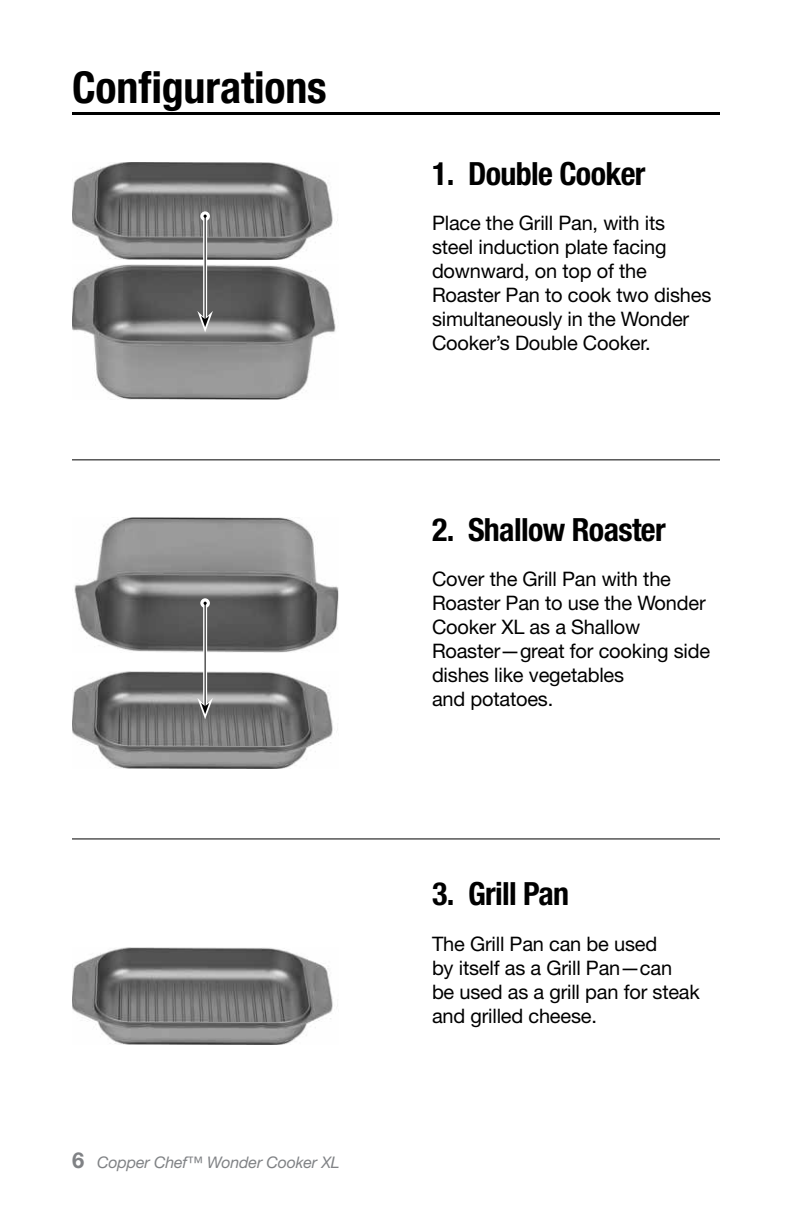
<style>
.page{position:relative;width:792px;height:1224px;background:#fff}
.page>*{position:absolute;margin:0;border:0;box-sizing:border-box;transform-origin:0 0}
.t1{font:700 condensed 44px "Helvetica Neue LT Std";letter-spacing:-.005em;color:#000}
.t2{font:700 condensed 32px "Helvetica Neue LT Std";letter-spacing:-.02em;color:#000}
.t3{font:20px/24px "Helvetica Neue LT Std";letter-spacing:-.01em;color:#000}
.t4{font:italic 16px "Helvetica Neue LT Std";letter-spacing:-.01em;color:#808285}
.s1{font-weight:700;font-style:normal;font-size:22px}
</style>
<div class="page">
<hr style="left:72px;top:112px;width:648px;height:3px;background:#000">
<img style="left:72px;top:265px;width:264px;height:135px">
<img style="left:74px;top:518px;width:264px;height:135px">
<img style="left:72px;top:162px;width:266px;height:97px">
<img style="left:72px;top:672px;width:266px;height:97px">
<img style="left:72px;top:947px;width:266px;height:97px">
<svg style="left:203px;top:221px;width:4px;height:90px"></svg>
<svg style="left:200px;top:211px;width:10px;height:10px"></svg>
<hr style="left:205px;top:216px;width:1px;height:103px;background:#000">
<svg style="left:197px;top:311px;width:16px;height:21px"></svg>
<hr style="left:72px;top:459px;width:648px;height:1px;background:#000">
<hr style="left:72px;top:838px;width:648px;height:1px;background:#000">
<svg style="left:203px;top:608px;width:4px;height:90px"></svg>
<svg style="left:200px;top:598px;width:10px;height:10px"></svg>
<hr style="left:205px;top:603px;width:1px;height:103px;background:#000">
<svg style="left:197px;top:698px;width:16px;height:21px"></svg>
<h1 class="t1" style="left:72px;top:61px;width:256px">Configurations</h1>
<p class="t4" style="left:72px;top:1152px;width:269px"><span class="s1">6</span> Copper Chef™ Wonder Cooker XL</p>
<h2 class="t2" style="left:432px;top:154px;width:215px">1. Double Cooker</h2>
<p class="t3" style="left:432px;top:211px;width:281px">Place the Grill Pan, with its steel induction plate facing downward, on top of the<br>Roaster Pan to cook two dishes simultaneously in the Wonder<br>Cooker’s Double Cooker.</p>
<h2 class="t2" style="left:432px;top:510px;width:235px">2. Shallow Roaster</h2>
<p class="t3" style="left:432px;top:567px;width:280px">Cover the Grill Pan with the<br>Roaster Pan to use the Wonder<br>Cooker XL as a Shallow<br>Roaster—great for cooking side dishes like vegetables<br>and potatoes.</p>
<h2 class="t2" style="left:432px;top:874px;width:139px">3. Grill Pan</h2>
<p class="t3" style="left:432px;top:931px;width:269px">The Grill Pan can be used<br>by itself as a Grill Pan—can<br>be used as a grill pan for steak and grilled cheese.</p>
</div>
